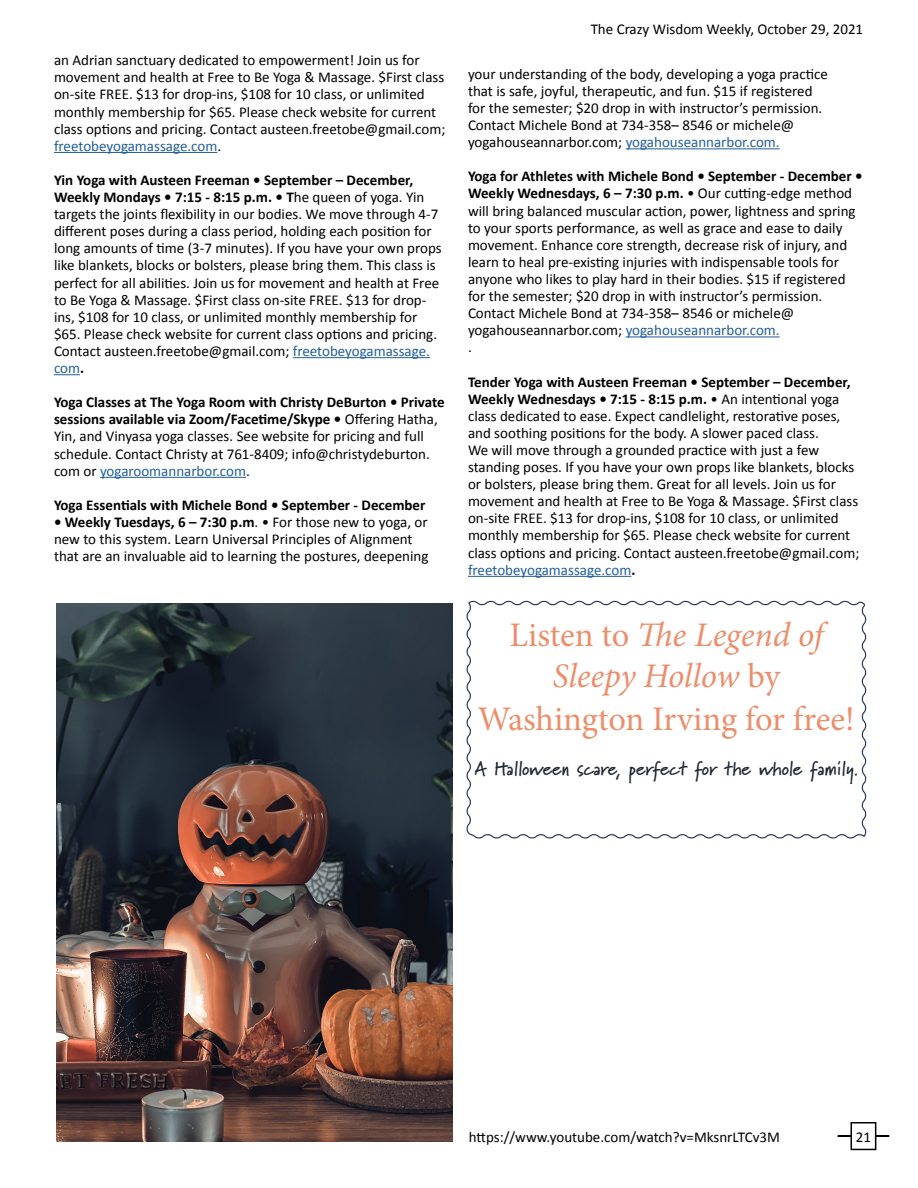
<style>
.page{position:relative;width:918px;height:1188px;background:#fff}
.page>*{position:absolute;margin:0;border:0;box-sizing:border-box;transform-origin:0 0}
.t1{font:34.5px/42.3px "Minion Pro";letter-spacing:-.005em;color:#ec8e6b;text-align:center}
.t2{font:700 19.5px "Marydale";color:#202a35}
.t3{font:15px/17.1px "Calibri";color:#000}
.t4{font:700 15px "Calibri";color:#000}
.s1{color:#215e9e}
.s2{font-weight:700}
.s3{font-style:italic}
</style>
<div class="page">
<svg style="left:837px;top:1122px;width:53px;height:29px"></svg>
<hr style="left:54px;top:152px;width:163px;height:1px;background:#215e9e">
<hr style="left:293px;top:357px;width:137px;height:1px;background:#215e9e">
<svg style="left:54px;top:374px;width:26px;height:1px"></svg>
<hr style="left:100px;top:477px;width:146px;height:1px;background:#215e9e">
<hr style="left:626px;top:148px;width:154px;height:1px;background:#215e9e">
<hr style="left:626px;top:336px;width:154px;height:1px;background:#215e9e">
<hr style="left:468px;top:576px;width:163px;height:1px;background:#215e9e">
<img style="left:57px;top:603px;width:396px;height:538px">
<svg style="left:466px;top:600px;width:401px;height:239px"></svg>
<p class="t3" style="left:54px;top:52px;width:393px">an Adrian sanctuary dedicated to empowerment! Join us for movement and health at Free to Be Yoga &amp; Massage. $First class on-site FREE. $13 for drop-ins, $108 for 10 class, or unlimited monthly membership for $65. Please check website for current class options and pricing. Contact austeen.freetobe@gmail.com; <span class="s1">freetobeyogamassage.com</span>.</p>
<p class="t3" style="left:54px;top:171px;width:389px"><span class="s2">Yin Yoga with Austeen Freeman • September – December, Weekly Mondays • 7:15 - 8:15 p.m. • T</span>he queen of yoga. Yin targets the joints flexibility in our bodies. We move through 4-7 different poses during a class period, holding each position for long amounts of time (3-7 minutes). If you have your own props like blankets, blocks or bolsters, please bring them. This class is perfect for all abilities. Join us for movement and health at Free to Be Yoga &amp; Massage. $First class on-site FREE. $13 for drop&shy;ins, $108 for 10 class, or unlimited monthly membership for $65. Please check website for current class options and pricing.<br>Contact austeen.freetobe@gmail.com; <span class="s1">freetobeyogamassage. com</span><span class="s2">.</span></p>
<p class="t3" style="left:54px;top:394px;width:392px"><span class="s2">Yoga Classes at The Yoga Room with Christy DeBurton • Private sessions available via Zoom/Facetime/Skype •</span> Offering Hatha, Yin, and Vinyasa yoga classes. See website for pricing and full schedule. Contact Christy at 761-8409; info@christydeburton. com or <span class="s1">yogaroomannarbor.com</span>.</p>
<p class="t4" style="left:54px;top:495px;width:373px">Yoga Essentials with Michele Bond • September - December</p>
<p class="t3" style="left:54px;top:513px;width:376px"><span class="s2">• Weekly Tuesdays, 6 – 7:30 p.m</span>. • For those new to yoga, or new to this system. Learn Universal Principles of Alignment that are an invaluable aid to learning the postures, deepening</p>
<p class="t3" style="left:591px;top:20px;width:274px">The Crazy Wisdom Weekly, October 29, 2021</p>
<p class="t3" style="left:468px;top:65px;width:361px">your understanding of the body, developing a yoga practice that is safe, joyful, therapeutic, and fun. $15 if registered for the semester; $20 drop in with instructor’s permission.<br>Contact Michele Bond at 734-358– 8546 or michele@ yogahouseannarbor.com; <span class="s1">yogahouseannarbor.com.</span></p>
<p class="t3" style="left:468px;top:168px;width:396px"><span class="s2">Yoga for Athletes with Michele Bond • September - December • Weekly Wednesdays, 6 – 7:30 p.m.</span> • Our cutting-edge method will bring balanced muscular action, power, lightness and spring to your sports performance, as well as grace and ease to daily movement. Enhance core strength, decrease risk of injury, and learn to heal pre-existing injuries with indispensable tools for anyone who likes to play hard in their bodies. $15 if registered for the semester; $20 drop in with instructor’s permission.<br>Contact Michele Bond at 734-358– 8546 or michele@ yogahouseannarbor.com; <span class="s1">yogahouseannarbor.com.<br></span>.</p>
<p class="t3" style="left:468px;top:373px;width:393px"><span class="s2">Tender Yoga with Austeen Freeman • September – December, Weekly Wednesdays • 7:15 - 8:15 p.m.</span> • An intentional yoga class dedicated to ease. Expect candlelight, restorative poses, and soothing positions for the body. A slower paced class.<br>We will move through a grounded practice with just a few standing poses. If you have your own props like blankets, blocks or bolsters, please bring them. Great for all levels. Join us for movement and health at Free to Be Yoga &amp; Massage. $First class on-site FREE. $13 for drop-ins, $108 for 10 class, or unlimited monthly membership for $65. Please check website for current class options and pricing. Contact austeen.freetobe@gmail.com; <span class="s1">freetobeyogamassage.com</span><span class="s2">.</span></p>
<h1 class="t1" style="left:478px;top:614px;width:378px">Listen to <span class="s3">The Legend of<br>Sleepy Hollow</span> by<br>Washington Irving for free!</h1>
<h2 class="t2" style="left:474px;top:757px;width:385px">A Halloween scare, perfect for the whole family.</h2>
<p class="t3" style="left:469px;top:1128px;width:313px">https://www.youtube.com/watch?v=MksnrLTCv3M</p>
<p class="t3" style="left:856px;top:1128px;width:17px">21</p>
</div>
